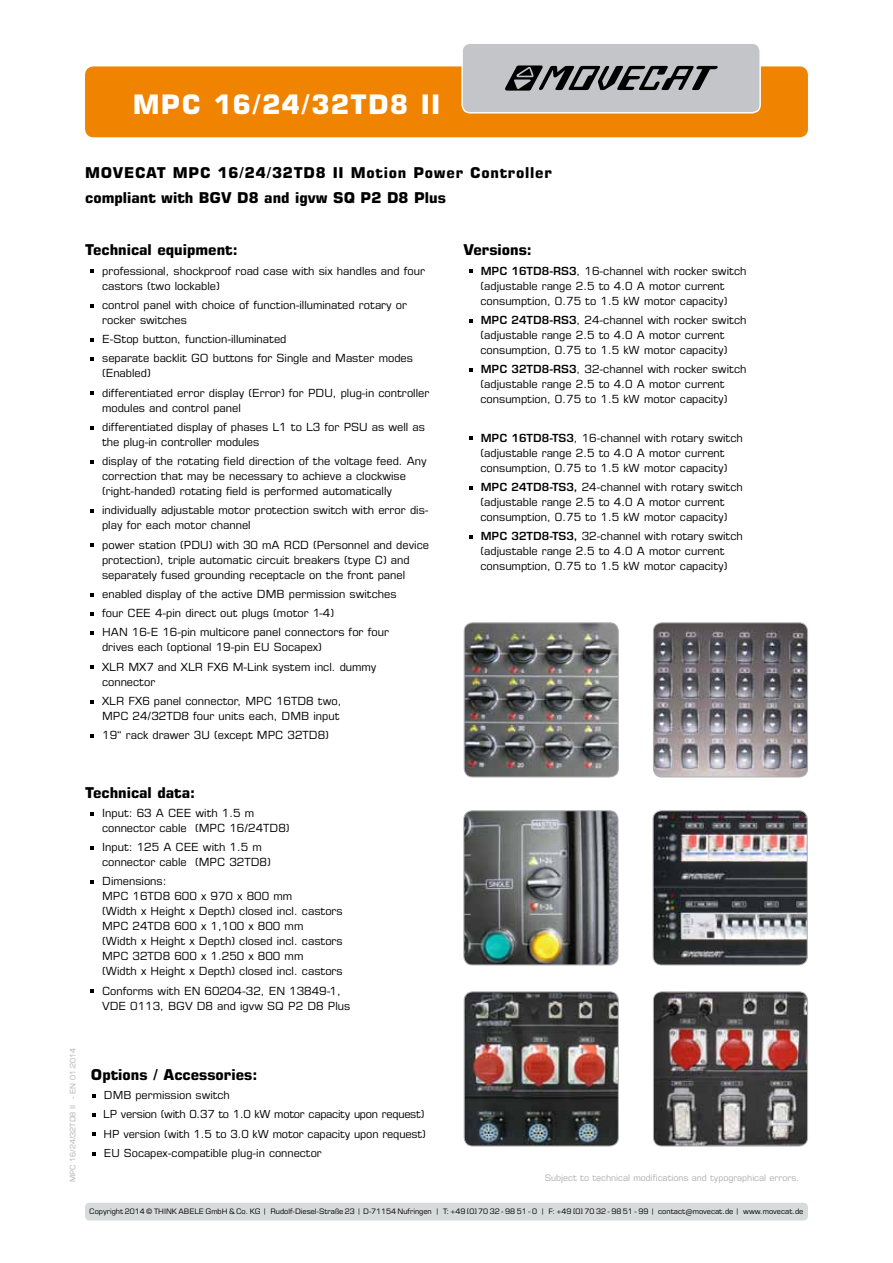
<style>
.page{position:relative;width:893px;height:1263px;background:#fff}
.page>*{position:absolute;margin:0;border:0;box-sizing:border-box;transform-origin:0 0}
.t1{font:700 27px "Eurostile LT Std";letter-spacing:.05em;color:#fff}
.t2{font:700 15px/25.5px "Eurostile LT Std";letter-spacing:.05em;color:#000}
.t3{font:700 15px "Eurostile LT Std";color:#000}
.t4{font:11.25px/15px "Eurostile LT Std";color:#000}
.t5{font:11.1px/19.2px "Eurostile LT Std";letter-spacing:-.01em;color:#000}
.t6{font:9px "Eurostile LT Std";color:#aeafb2}
.t7{font:7.5px "Eurostile LT Std";color:#000}
.t8{font:7.5px "Eurostile LT Std";color:#aeafb2}
.s1{font-weight:600}
</style>
<div class="page">
<svg style="left:91px;top:338px;width:3px;height:4px"></svg>
<svg style="left:91px;top:357px;width:3px;height:4px"></svg>
<svg style="left:91px;top:460px;width:3px;height:4px"></svg>
<svg style="left:91px;top:509px;width:3px;height:4px"></svg>
<svg style="left:91px;top:612px;width:3px;height:4px"></svg>
<svg style="left:91px;top:631px;width:3px;height:4px"></svg>
<svg style="left:91px;top:734px;width:3px;height:4px"></svg>
<svg style="left:92px;top:1094px;width:4px;height:3px"></svg>
<svg style="left:92px;top:1113px;width:4px;height:4px"></svg>
<svg style="left:92px;top:1133px;width:4px;height:3px"></svg>
<svg style="left:92px;top:1152px;width:4px;height:3px"></svg>
<div style="left:85px;top:1203px;width:723px;height:17px;background:#d8dbdc;border-radius:4px"></div>
<div style="left:85px;top:66px;width:723px;height:71px;background:#f08400;border-radius:9px"></div>
<div style="left:462px;top:43px;width:298px;height:70px;background:#c3c5c8;border-radius:8px"></div>
<div style="left:461px;top:43px;width:300px;height:70px;border:1px solid #fff;border-radius:8px"></div>
<svg style="left:505px;top:65px;width:212px;height:26px"></svg>
<svg style="left:91px;top:880px;width:3px;height:4px"></svg>
<svg style="left:469px;top:368px;width:3px;height:4px"></svg>
<svg style="left:469px;top:535px;width:3px;height:4px"></svg>
<img style="left:653px;top:624px;width:154px;height:153px">
<div style="left:653px;top:622px;width:155px;height:155px;border:1px solid #aeafb2;border-radius:9px"></div>
<img style="left:464px;top:623px;width:154px;height:154px">
<div style="left:464px;top:622px;width:155px;height:155px;border:1px solid #aeafb2;border-radius:9px"></div>
<img style="left:653px;top:811px;width:154px;height:154px">
<div style="left:653px;top:810px;width:155px;height:155px;border:1px solid #aeafb2;border-radius:9px"></div>
<img style="left:464px;top:811px;width:154px;height:154px">
<div style="left:463px;top:810px;width:155px;height:155px;border:1px solid #aeafb2;border-radius:9px"></div>
<img style="left:653px;top:993px;width:154px;height:153px">
<div style="left:653px;top:991px;width:155px;height:155px;border:1px solid #aeafb2;border-radius:9px"></div>
<img style="left:464px;top:992px;width:154px;height:154px">
<div style="left:464px;top:991px;width:155px;height:155px;border:1px solid #aeafb2;border-radius:9px"></div>
<p class="t1" style="left:133px;top:88px;width:309px">MPC 16/24/32TD8 II</p>
<p class="t2" style="left:85px;top:159px;width:468px">MOVECAT MPC 16/24/32TD8 II Motion Power Controller compliant with BGV D8 and igvw SQ P2 D8 Plus</p>
<p class="t3" style="left:85px;top:241px;width:154px">Technical equipment:</p>
<p class="t4" style="left:102px;top:263px;width:325px">professional, shockproof road case with six handles and four castors (two lockable)</p>
<p class="t4" style="left:102px;top:297px;width:307px">control panel with choice of function-illuminated rotary or rocker switches</p>
<p class="t4" style="left:102px;top:329px;width:312px;line-height:19.2px">E-Stop button, function-illuminated<br>separate backlit GO buttons for Single and Master modes</p>
<p class="t4" style="left:102px;top:364px;width:329px;line-height:19.2px">(Enabled)<br>differentiated error display (Error) for PDU, plug-in controller</p>
<p class="t4" style="left:102px;top:398px;width:324px;line-height:19.2px">modules and control panel<br>differentiated display of phases L1 to L3 for PSU as well as</p>
<p class="t4" style="left:102px;top:432px;width:326px;line-height:19.2px">the plug-in controller modules<br>display of the rotating field direction of the voltage feed. Any</p>
<p class="t4" style="left:102px;top:468px;width:305px">correction that may be necessary to achieve a clockwise (right-handed) rotating field is performed automatically</p>
<p class="t4" style="left:102px;top:503px;width:328px">individually adjustable motor protection switch with error dis&shy;play for each motor channel</p>
<p class="t4" style="left:102px;top:537px;width:328px">power station (PDU) with 30 mA RCD (Personnel and device protection), triple automatic circuit breakers (type C) and separately fused grounding receptacle on the front panel</p>
<p class="t4" style="left:102px;top:584px;width:296px;line-height:19.2px">enabled display of the active DMB permission switches four CEE 4-pin direct out plugs (motor 1-4)<br>HAN 16-E 16-pin multicore panel connectors for four</p>
<p class="t4" style="left:102px;top:638px;width:276px;line-height:19.2px">drives each (optional 19-pin EU Socapex)<br>XLR MX7 and XLR FX6 M-Link system incl. dummy</p>
<p class="t4" style="left:102px;top:672px;width:241px;line-height:19.2px">connector<br>XLR FX6 panel connector, MPC 16TD8 two,</p>
<p class="t4" style="left:102px;top:706px;width:239px;line-height:19.2px">MPC 24/32TD8 four units each, DMB input<br>19“ rack drawer 3U (except MPC 32TD8)</p>
<p class="t3" style="left:463px;top:241px;width:70px">Versions:</p>
<p class="t4" style="left:480px;top:263px;width:267px"><span class="s1">MPC 16TD8-RS3</span>, 16-channel with rocker switch (adjustable range 2.5 to 4.0 A motor current consumption, 0.75 to 1.5 kW motor capacity)</p>
<p class="t4" style="left:480px;top:312px;width:267px"><span class="s1">MPC 24TD8-RS3</span>, 24-channel with rocker switch (adjustable range 2.5 to 4.0 A motor current consumption, 0.75 to 1.5 kW motor capacity)</p>
<p class="t4" style="left:480px;top:361px;width:267px"><span class="s1">MPC 32TD8-RS3</span>, 32-channel with rocker switch (adjustable range 2.5 to 4.0 A motor current consumption, 0.75 to 1.5 kW motor capacity)</p>
<p class="t4" style="left:480px;top:430px;width:264px"><span class="s1">MPC 16TD8-TS3</span>, 16-channel with rotary switch (adjustable range 2.5 to 4.0 A motor current consumption, 0.75 to 1.5 kW motor capacity)</p>
<p class="t4" style="left:480px;top:479px;width:264px"><span class="s1">MPC 24TD8-TS3,</span> 24-channel with rotary switch (adjustable range 2.5 to 4.0 A motor current consumption, 0.75 to 1.5 kW motor capacity)</p>
<p class="t4" style="left:480px;top:528px;width:264px"><span class="s1">MPC 32TD8-TS3,</span> 32-channel with rotary switch (adjustable range 2.5 to 4.0 A motor current consumption, 0.75 to 1.5 kW motor capacity)</p>
<p class="t3" style="left:85px;top:783px;width:112px">Technical data:</p>
<p class="t4" style="left:102px;top:805px;width:189px">Input: 63 A CEE with 1.5 m connector cable (MPC 16/24TD8)</p>
<p class="t4" style="left:102px;top:839px;width:170px">Input: 125 A CEE with 1.5 m connector cable (MPC 32TD8)</p>
<p class="t4" style="left:102px;top:874px;width:242px">Dimensions:<br>MPC 16TD8 600 x 970 x 800 mm<br>(Width x Height x Depth) closed incl. castors<br>MPC 24TD8 600 x 1,100 x 800 mm<br>(Width x Height x Depth) closed incl. castors<br>MPC 32TD8 600 x 1.250 x 800 mm<br>(Width x Height x Depth) closed incl. castors</p>
<p class="t4" style="left:102px;top:983px;width:250px">Conforms with EN 60204-32, EN 13849-1,<br>VDE 0113, BGV D8 and igvw SQ P2 D8 Plus</p>
<p class="t8" style="left:68px;top:1182px;width:136px;rotate:-90deg">MPC 16/24/32TD8 II - EN 01.2014</p>
<p class="t3" style="left:91px;top:1065px;width:168px">Options / Accessories:</p>
<p class="t5" style="left:103px;top:1085px;width:324px">DMB permission switch<br>LP version (with 0.37 to 1.0 kW motor capacity upon request)<br>HP version (with 1.5 to 3.0 kW motor capacity upon request)<br>EU Socapex-compatible plug-in connector</p>
<p class="t6" style="left:545px;top:1172px;width:256px">Subject to technical modifications and typographical errors.</p>
<p class="t7" style="left:89px;top:1207px;width:716px">Copyright 2014 © THINK ABELE GmbH &amp; Co. KG | Rudolf-Diesel-Straße 23 | D-71154 Nufringen | T: +49 [0] 70 32 - 98 51 - 0 | F: +49 [0] 70 32 - 98 51 - 99 | contact@movecat.de | www.movecat.de</p>
</div>
